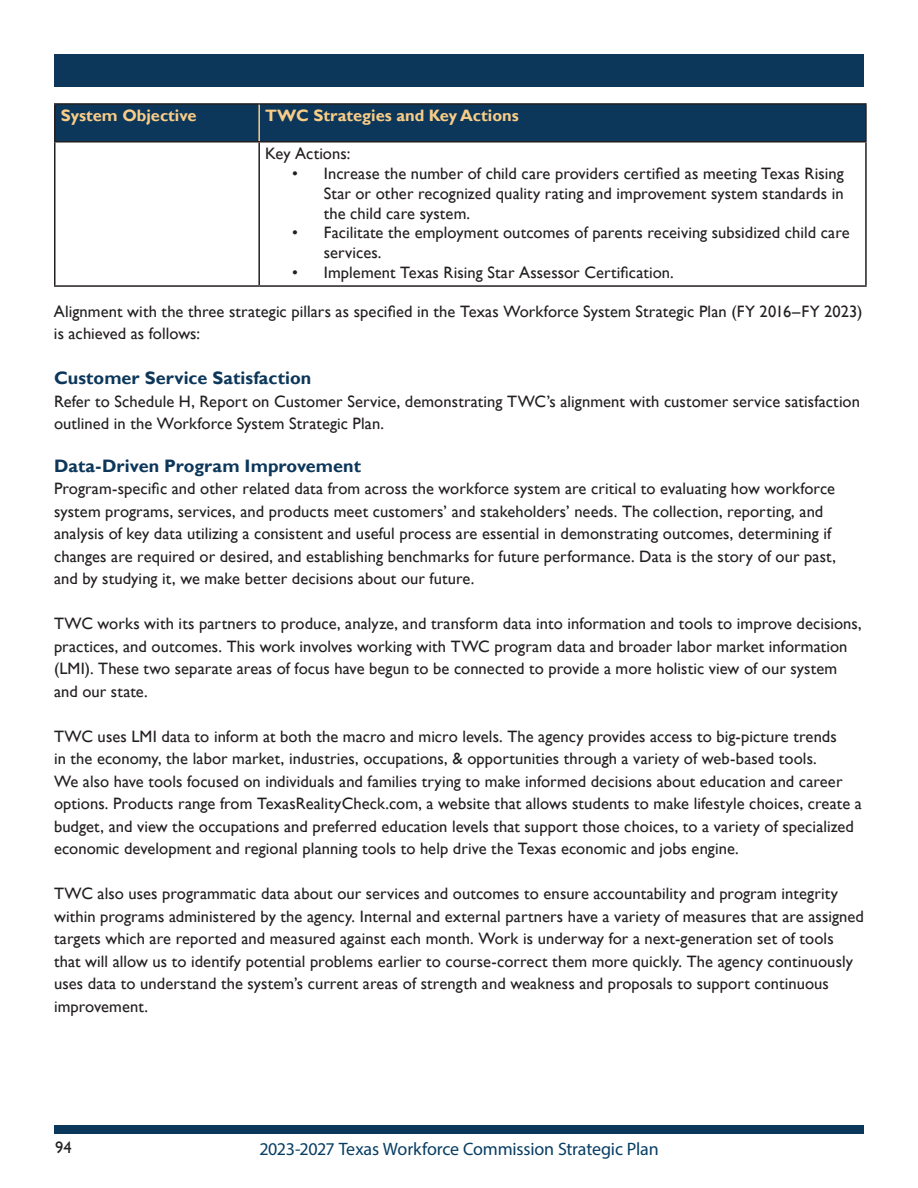
<style>
.page{position:relative;width:918px;height:1188px;background:#fff}
.page>*{position:absolute;margin:0;border:0;box-sizing:border-box;transform-origin:0 0}
._12pt_SubHead_Blue{font:700 18px "Gill Sans";letter-spacing:.005em;color:#0c375a}
.t1{font:18px "Myriad Pro";letter-spacing:-.01em;color:#073d63}
._11pt_Body_Text{font:16.5px/22.5px "Gill Sans";letter-spacing:.005em;color:#231f20}
.Table_Headers{font:700 16.5px "Gill Sans";color:#f9cd87}
</style>
<div class="page">
<div style="left:54px;top:54px;width:810px;height:33px;background:#0c375a"></div>
<div style="left:54px;top:1125px;width:810px;height:9px;background:#0b375a"></div>
<div style="left:56px;top:105px;width:809px;height:36px;background:#0c375a"></div>
<hr style="left:54px;top:103px;width:205px;height:2px;background:#231f20">
<hr style="left:54px;top:105px;width:2px;height:36px;background:#231f20">
<hr style="left:259px;top:103px;width:608px;height:2px;background:#231f20">
<hr style="left:865px;top:105px;width:2px;height:36px;background:#231f20">
<hr style="left:54px;top:141px;width:205px;height:2px;background:#231f20">
<hr style="left:54px;top:143px;width:2px;height:142px;background:#231f20">
<hr style="left:259px;top:141px;width:608px;height:2px;background:#231f20">
<hr style="left:258px;top:143px;width:2px;height:142px;background:#231f20">
<hr style="left:865px;top:143px;width:2px;height:142px;background:#231f20">
<hr style="left:54px;top:285px;width:205px;height:2px;background:#231f20">
<hr style="left:259px;top:285px;width:608px;height:2px;background:#231f20">
<hr style="left:258px;top:105px;width:2px;height:36px;background:#f9cd87">
<p class="Table_Headers" style="left:61px;top:106px;width:137px">System Objective</p>
<p class="Table_Headers" style="left:265px;top:106px;width:255px">TWC Strategies and Key Actions</p>
<p class="_11pt_Body_Text" style="left:265px;top:143px;width:87px">Key Actions:</p>
<p class="_11pt_Body_Text" style="left:324px;top:164px;width:522px;line-height:19.8px;text-align:justify;text-indent:-32px">• Increase the number of child care providers certified as meeting Texas Rising Star or other recognized quality rating and improvement system standards in the child care system.</p>
<p class="_11pt_Body_Text" style="left:324px;top:223px;width:527px;line-height:19.8px;text-indent:-32px">• Facilitate the employment outcomes of parents receiving subsidized child care services.</p>
<p class="_11pt_Body_Text" style="left:292px;top:261px;width:383px">• Implement Texas Rising Star Assessor Certification.</p>
<p class="_11pt_Body_Text" style="left:54px;top:300px;width:810px">Alignment with the three strategic pillars as specified in the Texas Workforce System Strategic Plan (FY 2016–FY 2023) is achieved as follows:</p>
<h3 class="_12pt_SubHead_Blue" style="left:54px;top:367px;width:259px">Customer Service Satisfaction</h3>
<p class="_11pt_Body_Text" style="left:54px;top:390px;width:808px">Refer to Schedule H, Report on Customer Service, demonstrating TWC’s alignment with customer service satisfaction outlined in the Workforce System Strategic Plan.</p>
<h3 class="_12pt_SubHead_Blue" style="left:54px;top:455px;width:309px">Data-Driven Program Improvement</h3>
<p class="_11pt_Body_Text" style="left:54px;top:478px;width:784px">Program-specific and other related data from across the workforce system are critical to evaluating how workforce system programs, services, and products meet customers’ and stakeholders’ needs. The collection, reporting, and analysis of key data utilizing a consistent and useful process are essential in demonstrating outcomes, determining if changes are required or desired, and establishing benchmarks for future performance. Data is the story of our past, and by studying it, we make better decisions about our future.</p>
<p class="_11pt_Body_Text" style="left:54px;top:613px;width:809px">TWC works with its partners to produce, analyze, and transform data into information and tools to improve decisions, practices, and outcomes. This work involves working with TWC program data and broader labor market information (LMI). These two separate areas of focus have begun to be connected to provide a more holistic view of our system and our state.</p>
<p class="_11pt_Body_Text" style="left:54px;top:725px;width:810px">TWC uses LMI data to inform at both the macro and micro levels. The agency provides access to big-picture trends<br>in the economy, the labor market, industries, occupations, &amp; opportunities through a variety of web-based tools.<br>We also have tools focused on individuals and families trying to make informed decisions about education and career options. Products range from TexasRealityCheck.com, a website that allows students to make lifestyle choices, create a budget, and view the occupations and preferred education levels that support those choices, to a variety of specialized economic development and regional planning tools to help drive the Texas economic and jobs engine.</p>
<p class="_11pt_Body_Text" style="left:54px;top:883px;width:811px">TWC also uses programmatic data about our services and outcomes to ensure accountability and program integrity within programs administered by the agency. Internal and external partners have a variety of measures that are assigned targets which are reported and measured against each month. Work is underway for a next-generation set of tools that will allow us to identify potential problems earlier to course-correct them more quickly. The agency continuously uses data to understand the system’s current areas of strength and weakness and proposals to support continuous improvement.</p>
<p class="_11pt_Body_Text" style="left:55px;top:1136px;width:18px">94</p>
<p class="t1" style="left:259px;top:1138px;width:401px">2023-2027 Texas Workforce Commission Strategic Plan</p>
</div>
